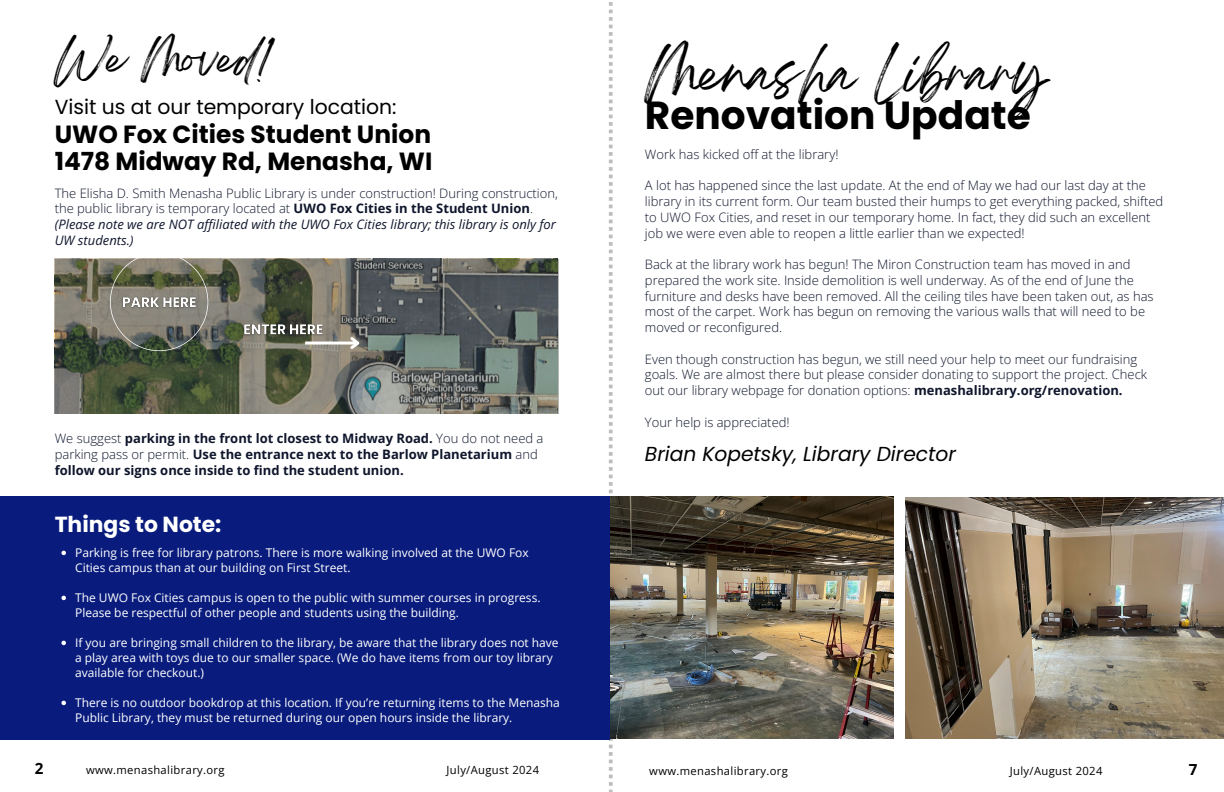
<style>
.page{position:relative;width:1224px;height:792px;background:#fff}
.page>*{position:absolute;margin:0;border:0;box-sizing:border-box;transform-origin:0 0}
.t1{font:48.1px "Breathing";color:#000}
.t2{font:700 39.1px "Poppins";color:#000}
.t3{font:37.3px "Breathing";color:#000}
.t4{font:700 24.8px/27px "Poppins";color:#000}
.t5{font:700 21.8px "Poppins";color:#fff}
.t6{font:20.3px "Poppins";color:#000}
.t7{font:italic 20.2px "Poppins";color:#000}
.t8{font:700 15.2px "Open Sans";color:#000}
.t9{font:300 13px/15.8px "Open Sans";color:#0f162c}
.t10{font:700 13px/15.8px "Open Sans";color:#0f162c}
.t11{font:12px/15px "Open Sans";color:#fff}
.t12{font:11.2px "Open Sans";letter-spacing:.03em;color:#000}
.s1{font-weight:700}
.s2{font-weight:400;font-style:italic}
.s3{font-weight:300}
</style>
<div class="page">
<svg style="left:609px;top:2px;width:4px;height:790px"></svg>
<img style="left:610px;top:497px;width:283px;height:241px">
<div style="left:0;top:497px;width:610px;height:243px;background:#091c7d"></div>
<svg style="left:55px;top:259px;width:503px;height:154px;background:#61675d"></svg>
<svg style="left:110px;top:258px;width:98px;height:93px;background:#727263"></svg>
<hr style="left:305px;top:342px;width:53px;height:3px;background:#fff">
<svg style="left:348px;top:334px;width:15px;height:18px"></svg>
<img style="left:905px;top:498px;width:319px;height:240px">
<svg style="left:61px;top:551px;width:5px;height:4px"></svg>
<svg style="left:61px;top:596px;width:5px;height:4px"></svg>
<svg style="left:61px;top:641px;width:5px;height:4px"></svg>
<svg style="left:61px;top:701px;width:5px;height:4px"></svg>
<img style="left:119px;top:292px;width:80px;height:20px">
<img style="left:241px;top:320px;width:86px;height:19px">
<p class="t3" style="left:55px;top:47px;width:218px">We Moved!</p>
<p class="t4" style="left:55px;top:121px;width:379px">UWO Fox Cities Student Union<br>1478 Midway Rd, Menasha, WI</p>
<p class="t9" style="left:55px;top:185px;width:505px">The Elisha D. Smith Menasha Public Library is under construction! During construction, the public library is temporary located at <span class="s1">UWO Fox Cities in the Student Union</span>. <span class="s2">(Please note we are NOT affiliated with the UWO Fox Cities library; this library is only for UW students.)</span></p>
<p class="t1" style="left:645px;top:59px;width:404px">Menasha Library</p>
<p class="t6" style="left:55px;top:92px;width:343px">Visit us at our temporary location:</p>
<p class="t2" style="left:645px;top:88px;width:387px">Renovation Update</p>
<p class="t9" style="left:645px;top:146px;width:195px">Work has kicked off at the library!</p>
<p class="t9" style="left:645px;top:177px;width:520px">A lot has happened since the last update. At the end of May we had our last day at the library in its current form. Our team busted their humps to get everything packed, shifted to UWO Fox Cities, and reset in our temporary home. In fact, they did such an excellent job we were even able to reopen a little earlier than we expected!</p>
<p class="t9" style="left:645px;top:256px;width:510px">Back at the library work has begun! The Miron Construction team has moved in and prepared the work site. Inside demolition is well underway. As of the end of June the furniture and desks have been removed. All the ceiling tiles have been taken out, as has most of the carpet. Work has begun on removing the various walls that will need to be moved or reconfigured.</p>
<p class="t9" style="left:645px;top:351px;width:504px">Even though construction has begun, we still need your help to meet our fundraising goals. We are almost there but please consider donating to support the project. Check out our library webpage for donation options: <span class="s1">menashalibrary.org/renovation.</span></p>
<p class="t9" style="left:645px;top:414px;width:146px">Your help is appreciated!</p>
<p class="t10" style="left:55px;top:430px;width:490px"><span class="s3">We suggest</span> parking in the front lot closest to Midway Road. <span class="s3">You do not need a parking pass or permit.</span> Use the entrance next to the Barlow Planetarium <span class="s3">and </span>follow our signs once inside to find the student union.</p>
<p class="t5" style="left:55px;top:510px;width:168px">Things to Note:</p>
<p class="t11" style="left:75px;top:545px;width:455px">Parking is free for library patrons. There is more walking involved at the UWO Fox<br>Cities campus than at our building on First Street.</p>
<h6 class="t11" style="left:75px;top:590px;width:467px">The UWO Fox Cities campus is open to the public with summer courses in progress.<br>Please be respectful of other people and students using the building.</h6>
<h5 class="t11" style="left:75px;top:635px;width:485px">If you are bringing small children to the library, be aware that the library does not have a play area with toys due to our smaller space. (We do have items from our toy library available for checkout.)</h5>
<p class="t11" style="left:75px;top:695px;width:486px">There is no outdoor bookdrop at this location. If you’re returning items to the Menasha<br>Public Library, they must be returned during our open hours inside the library.</p>
<p class="t7" style="left:645px;top:440px;width:313px">Brian Kopetsky, Library Director</p>
<h1 class="t8" style="left:35px;top:758px;width:10px">2</h1>
<h2 class="t12" style="left:86px;top:762px;width:140px">www.menashalibrary.org</h2>
<h6 class="t12" style="left:447px;top:762px;width:94px">July/August 2024</h6>
<p class="t12" style="left:649px;top:763px;width:140px">www.menashalibrary.org</p>
<p class="t12" style="left:1010px;top:763px;width:94px">July/August 2024</p>
<h4 class="t8" style="left:1189px;top:759px;width:10px">7</h4>
</div>
